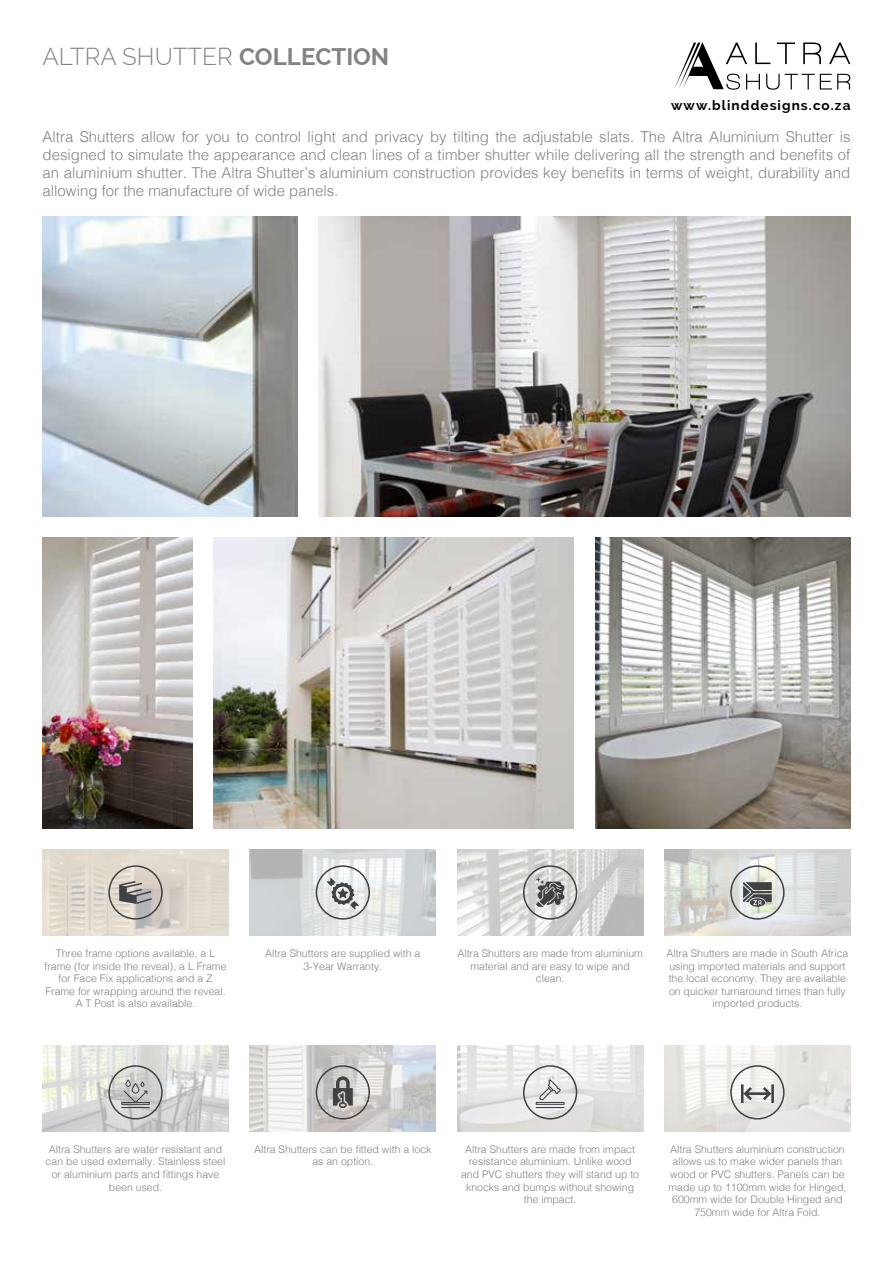
<style>
.page{position:relative;width:893px;height:1263px;background:#fff}
.page>*{position:absolute;margin:0;border:0;box-sizing:border-box;transform-origin:0 0}
.t1{font:300 24px "Raleway";color:#808285}
.t2{font:300 15px/18px "Helvetica";color:#808285;text-align:justify}
.t3{font:700 13.5px "Raleway";letter-spacing:.08em;color:#000}
.t4{font:300 10.5px/12.6px "Helvetica";color:#808285;text-align:center}
.s1{font-weight:700}
</style>
<div class="page">
<svg style="left:675px;top:43px;width:175px;height:47px"></svg>
<img style="left:43px;top:217px;width:255px;height:299px">
<img style="left:319px;top:217px;width:531px;height:299px">
<img style="left:595px;top:537px;width:255px;height:291px">
<img style="left:213px;top:537px;width:361px;height:291px">
<img style="left:43px;top:537px;width:149px;height:291px">
<img style="left:43px;top:849px;width:186px;height:86px">
<img style="left:43px;top:1045px;width:186px;height:86px">
<img style="left:250px;top:849px;width:186px;height:86px">
<img style="left:250px;top:1045px;width:186px;height:86px">
<img style="left:457px;top:849px;width:186px;height:86px">
<img style="left:457px;top:1045px;width:186px;height:86px">
<img style="left:664px;top:849px;width:186px;height:86px">
<img style="left:664px;top:1045px;width:186px;height:86px">
<div style="left:108px;top:865px;width:55px;height:55px;border:2px solid #414042;border-radius:50%"></div>
<div style="left:316px;top:865px;width:54px;height:55px;border:2px solid #414042;border-radius:50%"></div>
<div style="left:523px;top:865px;width:54px;height:55px;border:2px solid #414042;border-radius:50%"></div>
<div style="left:730px;top:865px;width:55px;height:55px;border:2px solid #414042;border-radius:50%"></div>
<div style="left:108px;top:1065px;width:55px;height:54px;border:2px solid #414042;border-radius:50%"></div>
<div style="left:316px;top:1065px;width:54px;height:54px;border:2px solid #414042;border-radius:50%"></div>
<div style="left:523px;top:1065px;width:54px;height:54px;border:2px solid #414042;border-radius:50%"></div>
<div style="left:730px;top:1065px;width:55px;height:54px;border:2px solid #414042;border-radius:50%"></div>
<svg style="left:118px;top:880px;width:36px;height:25px"></svg>
<svg style="left:536px;top:878px;width:28px;height:29px"></svg>
<svg style="left:743px;top:882px;width:29px;height:25px"></svg>
<svg style="left:121px;top:1079px;width:29px;height:29px"></svg>
<svg style="left:333px;top:1076px;width:20px;height:32px"></svg>
<svg style="left:536px;top:1079px;width:29px;height:29px"></svg>
<svg style="left:741px;top:1084px;width:33px;height:19px"></svg>
<svg style="left:327px;top:877px;width:32px;height:33px"></svg>
<h1 class="t1" style="left:43px;top:43px;width:348px">ALTRA SHUTTER <span class="s1">COLLECTION</span></h1>
<p class="t3" style="left:671px;top:97px;width:181px">www.blinddesigns.co.za</p>
<p class="t2" style="left:43px;top:126px;width:809px">Altra Shutters allow for you to control light and privacy by tilting the adjustable slats. The Altra Aluminium Shutter is designed to simulate the appearance and clean lines of a timber shutter while delivering all the strength and benefits of an aluminium shutter. The Altra Shutter’s aluminium construction provides key benefits in terms of weight, durability and allowing for the manufacture of wide panels.</p>
<p class="t4" style="left:45px;top:946px;width:184px">Three frame options available, a L frame (for inside the reveal), a L Frame for Face Fix applications and a Z Frame for wrapping around the reveal.<br>A T Post is also available.</p>
<p class="t4" style="left:265px;top:946px;width:157px">Altra Shutters are supplied with a<br>3-Year Warranty.</p>
<p class="t4" style="left:457px;top:946px;width:187px">Altra Shutters are made from aluminium material and are easy to wipe and clean.</p>
<p class="t4" style="left:666px;top:946px;width:184px">Altra Shutters are made in South Africa using imported materials and support the local economy. They are available on quicker turnaround times than fully imported products.</p>
<p class="t4" style="left:46px;top:1142px;width:181px">Altra Shutters are water resistant and can be used externally. Stainless steel or aluminium parts and fittings have been used.</p>
<p class="t4" style="left:254px;top:1142px;width:179px">Altra Shutters can be fitted with a lock as an option.</p>
<p class="t4" style="left:461px;top:1142px;width:179px">Altra Shutters are made from impact resistance aluminium. Unlike wood and PVC shutters they will stand up to knocks and bumps without showing the impact.</p>
<p class="t4" style="left:668px;top:1142px;width:179px">Altra Shutters aluminium construction allows us to make wider panels than wood or PVC shutters. Panels can be made up to 1100mm wide for Hinged, 600mm wide for Double Hinged and 750mm wide for Altra Fold.</p>
</div>
